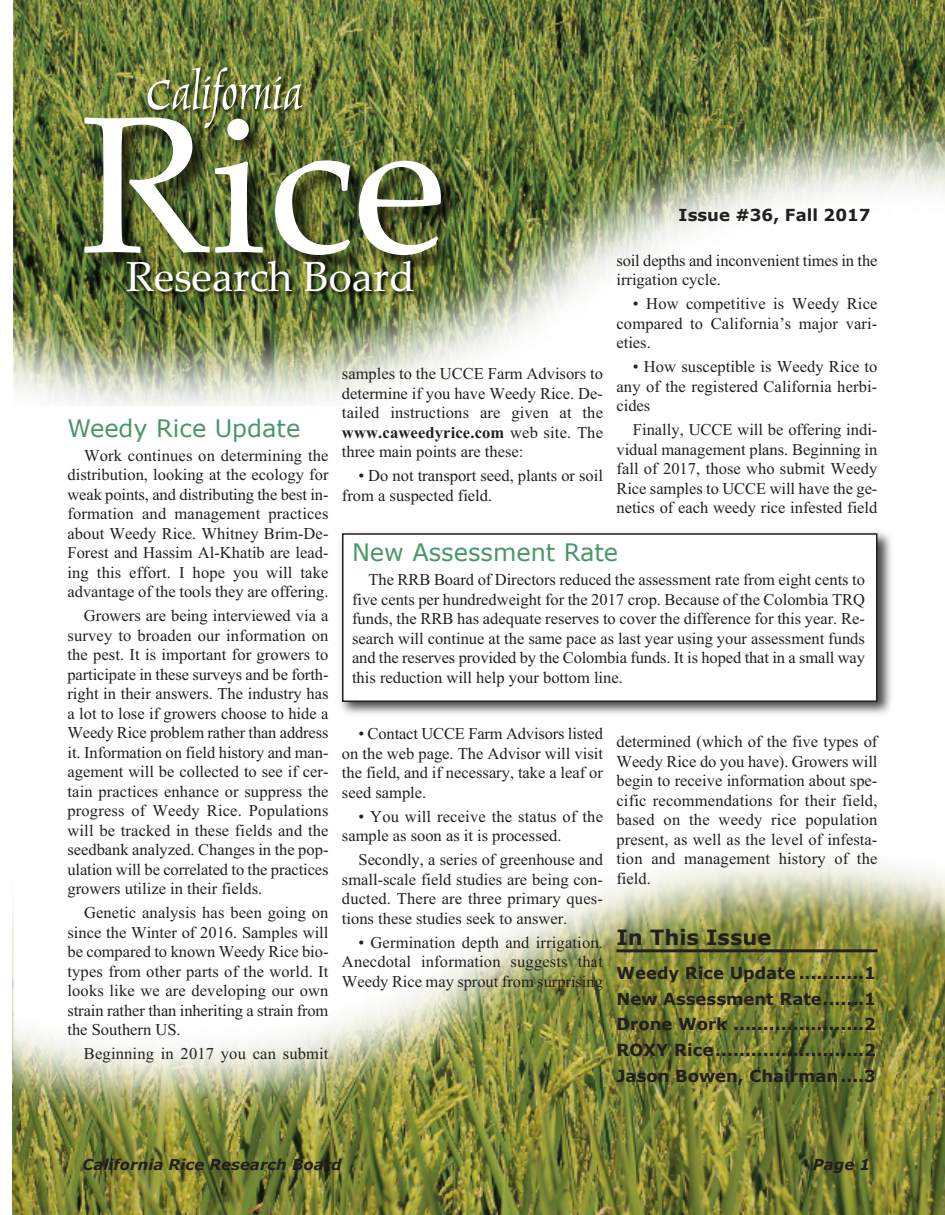
<style>
.page{position:relative;width:945px;height:1215px;background:#fff}
.page>*{position:absolute;margin:0;border:0;box-sizing:border-box;transform-origin:0 0}
.t1{font:195px "Palatino Linotype";color:#fff}
.t2{font:63px "Marigold";color:#fff}
.t3{font:42px "Palatino Linotype";color:#fff}
.t4{font:24px "Verdana";color:#4b9669}
.t5{font:700 21px "Verdana";color:#231f20}
.t6{font:16.5px/19.5px "Times New Roman";color:#231f20;text-align:justify}
.t7{font:700 16.5px/25.8px "Verdana";color:#231f20;text-align:justify}
.t8{font:italic 700 15px "Verdana";color:#231f20}
.s1{font-weight:700}
</style>
<div class="page">
<img style="left:12px;top:856px;width:933px;height:359px">
<img style="left:14px;top:0;width:931px;height:405px">
<img style="left:13px;top:76px;width:585px;height:290px">
<img style="left:111px;top:250px;width:342px;height:76px">
<img style="left:594px;top:922px;width:307px;height:233px">
<hr style="left:616px;top:949px;width:262px;height:3px;background:#231f20">
<img style="left:129px;top:58px;width:223px;height:92px">
<img style="left:627px;top:203px;width:265px;height:38px">
<img style="left:340px;top:532px;width:551px;height:182px">
<div style="left:343px;top:534px;width:534px;height:167px;background:#fff"></div>
<div style="left:342px;top:533px;width:535px;height:169px;border:2px solid #231f20"></div>
<p class="t2" style="left:146px;top:50px;width:158px">California</p>
<p class="t1" style="left:80px;top:71px;width:368px">Rice</p>
<p class="t3" style="left:126px;top:252px;width:291px">Research Board</p>
<p class="t7" style="left:679px;top:202px;width:193px">Issue #36, Fall 2017</p>
<p class="t6" style="left:616px;top:250px;width:263px">soil depths and inconvenient times in the irrigation cycle.</p>
<p class="t6" style="left:616px;top:294px;width:263px;text-indent:16px">• How competitive is Weedy Rice compared to California’s major vari&shy;eties.</p>
<p class="t6" style="left:616px;top:357px;width:263px;text-indent:16px">• How susceptible is Weedy Rice to any of the registered California herbi&shy;cides</p>
<p class="t6" style="left:616px;top:420px;width:263px;text-indent:17px">Finally, UCCE will be offering indi&shy;vidual management plans. Beginning in fall of 2017, those who submit Weedy Rice samples to UCCE will have the ge&shy;netics of each weedy rice infested field</p>
<p class="t6" style="left:342px;top:364px;width:263px">samples to the UCCE Farm Advisors to determine if you have Weedy Rice. De&shy;tailed instructions are given at the <span class="s1">www.caweedyrice.com</span> web site. The three main points are these:</p>
<p class="t6" style="left:342px;top:466px;width:263px;text-indent:16px">• Do not transport seed, plants or soil from a suspected field.</p>
<p class="t4" style="left:68px;top:413px;width:234px">Weedy Rice Update</p>
<p class="t6" style="left:67px;top:445px;width:263px;text-indent:17px">Work continues on determining the distribution, looking at the ecology for weak points, and distributing the best in&shy;formation and management practices about Weedy Rice. Whitney Brim-De-Forest and Hassim Al-Khatib are lead&shy;ing this effort. I hope you will take advantage of the tools they are offering.</p>
<p class="t6" style="left:67px;top:606px;width:263px;text-indent:17px">Growers are being interviewed via a survey to broaden our information on the pest. It is important for growers to participate in these surveys and be forth&shy;right in their answers. The industry has a lot to lose if growers choose to hide a Weedy Rice problem rather than address it. Information on field history and man&shy;agement will be collected to see if cer&shy;tain practices enhance or suppress the progress of Weedy Rice. Populations will be tracked in these fields and the seedbank analyzed. Changes in the pop&shy;ulation will be correlated to the practices growers utilize in their fields.</p>
<p class="t6" style="left:67px;top:903px;width:263px;text-indent:17px">Genetic analysis has been going on since the Winter of 2016. Samples will be compared to known Weedy Rice bio&shy;types from other parts of the world. It looks like we are developing our own strain rather than inheriting a strain from the Southern US.</p>
<p class="t6" style="left:84px;top:1044px;width:246px">Beginning in 2017 you can submit</p>
<p class="t4" style="left:352px;top:537px;width:268px">New Assessment Rate</p>
<p class="t6" style="left:352px;top:570px;width:514px;text-indent:16px">The RRB Board of Directors reduced the assessment rate from eight cents to five cents per hundredweight for the 2017 crop. Because of the Colombia TRQ funds, the RRB has adequate reserves to cover the difference for this year. Re&shy;search will continue at the same pace as last year using your assessment funds and the reserves provided by the Colombia funds. It is hoped that in a small way this reduction will help your bottom line.</p>
<p class="t6" style="left:342px;top:724px;width:263px;text-indent:17px">• Contact UCCE Farm Advisors listed on the web page. The Advisor will visit the field, and if necessary, take a leaf or seed sample.</p>
<p class="t6" style="left:342px;top:806px;width:263px;text-indent:17px">• You will receive the status of the sample as soon as it is processed.</p>
<p class="t6" style="left:342px;top:850px;width:263px;text-indent:17px">Secondly, a series of greenhouse and small-scale field studies are being con&shy;ducted. There are three primary ques&shy;tions these studies seek to answer.</p>
<p class="t6" style="left:342px;top:932px;width:263px;text-indent:16px">• Germination depth and irrigation.<br>Anecdotal information suggests that Weedy Rice may sprout from surprising</p>
<p class="t6" style="left:616px;top:732px;width:263px">determined (which of the five types of Weedy Rice do you have). Growers will begin to receive information about spe&shy;cific recommendations for their field, based on the weedy rice population present, as well as the level of infesta&shy;tion and management history of the field.</p>
<p class="t5" style="left:616px;top:924px;width:156px">In This Issue</p>
<p class="t7" style="left:616px;top:959px;width:261px">Weedy Rice Update ...........1<br>New Assessment Rate.......1<br>Drone Work ......................2<br>ROXY Rice.........................2<br>Jason Bowen, Chairman....3</p>
<p class="t8" style="left:82px;top:1155px;width:261px">California Rice Research Board</p>
<p class="t8" style="left:813px;top:1155px;width:59px">Page 1</p>
</div>
